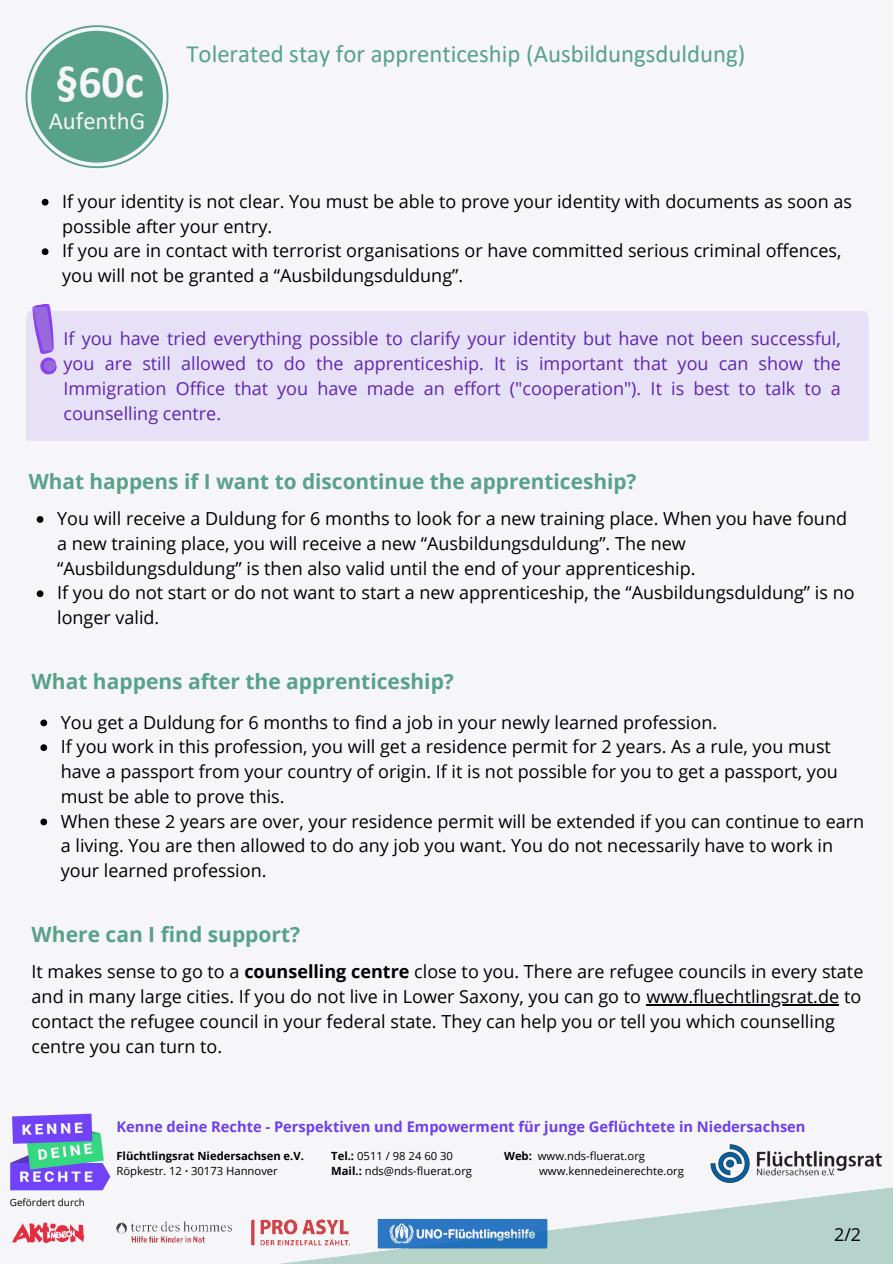
<style>
.page{position:relative;width:893px;height:1264px;background:#fff}
.page>*{position:absolute;margin:0;border:0;box-sizing:border-box;transform-origin:0 0}
.t1{font:700 45.75px "Calibri";color:#f6f5f7}
.t2{font:24.75px "Calibri";color:#57a289}
.t3{font:24.6px "Calibri";color:#f6f5f7}
.t4{font:700 21px "Open Sans";color:#57a289}
.t5{font:700 20.85px "Open Sans";color:#57a289}
.t6{font:18px/24.8px "Open Sans";color:#000}
.t7{font:18px/24.8px "Open Sans";color:#5f25b1;text-align:justify}
.t8{font:700 14.7px "Open Sans";color:#6d3fee}
.t9{font:11.25px "Open Sans";color:#000}
.t10{font:700 11.25px "Open Sans";color:#000}
.t11{font:9.9px "Open Sans";color:#000}
.s1{font-weight:700}
</style>
<div class="page">
<div style="left:0;top:0;width:892px;height:1263px;background:#f6f5f7"></div>
<svg style="left:289px;top:1187px;width:603px;height:76px;fill:#b6d3cb"></svg>
<img style="left:710px;top:1144px;width:172px;height:39px">
<img style="left:10px;top:1113px;width:101px;height:78px">
<svg style="left:26px;top:25px;width:142px;height:143px"></svg>
<div style="left:31px;top:31px;width:132px;height:132px;background:#57a289;border-radius:50%"></div>
<svg style="left:40px;top:719px;width:7px;height:7px"></svg>
<svg style="left:40px;top:744px;width:7px;height:7px"></svg>
<svg style="left:40px;top:818px;width:7px;height:7px"></svg>
<svg style="left:37px;top:516px;width:6px;height:7px"></svg>
<svg style="left:37px;top:590px;width:6px;height:7px"></svg>
<img style="left:12px;top:1216px;width:536px;height:34px">
<svg style="left:42px;top:199px;width:6px;height:6px"></svg>
<svg style="left:42px;top:248px;width:6px;height:7px"></svg>
<svg style="left:32px;top:304px;width:26px;height:71px;background:#b896ec"></svg>
<hr style="left:646px;top:1004px;width:193px;height:1px;background:#000">
<p class="t1" style="left:56px;top:62px;width:90px">§60c</p>
<p class="t3" style="left:49px;top:110px;width:98px">AufenthG</p>
<p class="t2" style="left:186px;top:43px;width:560px">Tolerated stay for apprenticeship (Ausbildungsduldung)</p>
<p class="t6" style="left:62px;top:188px;width:791px">If your identity is not clear. You must be able to prove your identity with documents as soon as possible after your entry.</p>
<p class="t6" style="left:62px;top:238px;width:780px">If you are in contact with terrorist organisations or have committed serious criminal offences, you will not be granted a “Ausbildungsduldung”.</p>
<p class="t7" style="left:63px;top:326px;width:778px">If you have tried everything possible to clarify your identity but have not been successful, you are still allowed to do the apprenticeship. It is important that you can show the Immigration Office that you have made an effort ("cooperation"). It is best to talk to a counselling centre.</p>
<p class="t5" style="left:29px;top:466px;width:609px">What happens if I want to discontinue the apprenticeship?</p>
<p class="t6" style="left:57px;top:505px;width:791px">You will receive a Duldung for 6 months to look for a new training place. When you have found a new training place, you will receive a new “Ausbildungsduldung”. The new “Ausbildungsduldung” is then also valid until the end of your apprenticeship.</p>
<p class="t6" style="left:57px;top:580px;width:799px">If you do not start or do not want to start a new apprenticeship, the “Ausbildungsduldung” is no longer valid.</p>
<p class="t4" style="left:32px;top:666px;width:424px">What happens after the apprenticeship?</p>
<p class="t6" style="left:61px;top:709px;width:657px">You get a Duldung for 6 months to find a job in your newly learned profession.</p>
<p class="t6" style="left:61px;top:734px;width:778px">If you work in this profession, you will get a residence permit for 2 years. As a rule, you must have a passport from your country of origin. If it is not possible for you to get a passport, you must be able to prove this.</p>
<p class="t6" style="left:61px;top:808px;width:804px">When these 2 years are over, your residence permit will be extended if you can continue to earn a living. You are then allowed to do any job you want. You do not necessarily have to work in your learned profession.</p>
<p class="t4" style="left:32px;top:919px;width:270px">Where can I find support?</p>
<p class="t6" style="left:32px;top:959px;width:833px">It makes sense to go to a <span class="s1">counselling centre</span> close to you. There are refugee councils in every state and in many large cities. If you do not live in Lower Saxony, you can go to www.fluechtlingsrat.de to contact the refugee council in your federal state. They can help you or tell you which counselling centre you can turn to.</p>
<p class="t11" style="left:10px;top:1195px;width:77px">Gefördert durch</p>
<p class="t8" style="left:116px;top:1116px;width:690px">Kenne deine Rechte - Perspektiven und Empowerment für junge Geflüchtete in Niedersachsen</p>
<p class="t10" style="left:116px;top:1147px;width:189px">Flüchtlingsrat Niedersachsen e.V.</p>
<p class="t9" style="left:116px;top:1162px;width:163px">Röpkestr. 12 <span class="s1">·</span> 30173 Hannover</p>
<p class="t9" style="left:504px;top:1147px;width:142px"><span class="s1">Web:</span> www.nds-fluerat.org</p>
<p class="t9" style="left:539px;top:1162px;width:146px">www.kennedeinerechte.org</p>
<p class="t9" style="left:331px;top:1147px;width:123px"><span class="s1">Tel.:</span> 0511 / 98 24 60 30</p>
<p class="t9" style="left:331px;top:1162px;width:142px"><span class="s1">Mail.:</span> nds@nds-fluerat.org</p>
<p class="t6" style="left:834px;top:1221px;width:29px">2/2</p>
</div>
